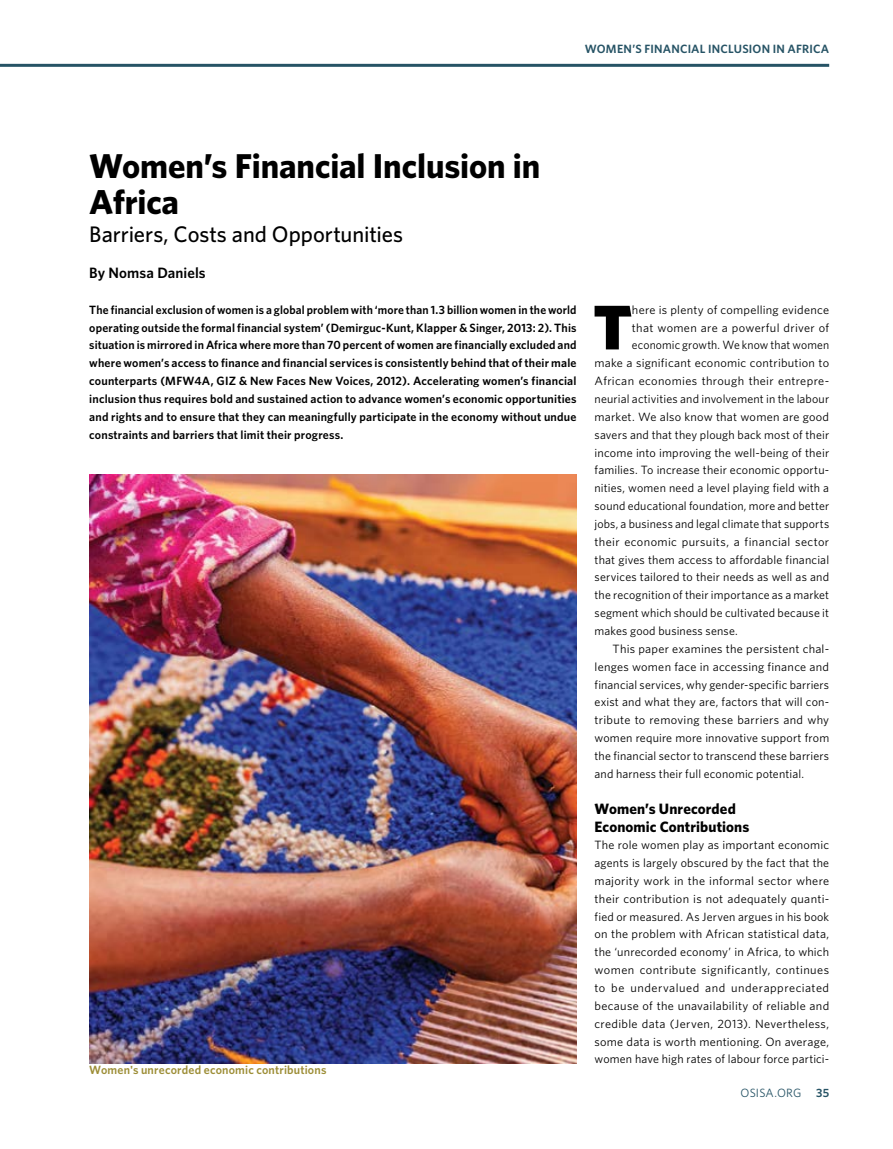
<style>
.page{position:relative;width:893px;height:1149px;background:#fff}
.page>*{position:absolute;margin:0;border:0;box-sizing:border-box;transform-origin:0 0}
.t1{font:900 63.15px "Whitney";color:#000}
.t2{font:700 34.5px/36px "Whitney";letter-spacing:-.005em;color:#000}
.t3{font:500 22.5px "Whitney";letter-spacing:-.005em;color:#000}
.t4{font:700 15px/18px "Whitney";letter-spacing:.005em;color:#000}
.t5{font:600 15px "Whitney";letter-spacing:.01em;color:#000}
.t6{font:12px/17.9px "Whitney";letter-spacing:.015em;color:#000;text-align:justify}
.t7{font:600 12px/17.9px "Whitney";letter-spacing:.015em;color:#000;text-align:justify}
.t8{font:600 12px "Whitney";letter-spacing:.015em;color:#9d8e37}
.t9{font:600 12px "Whitney";letter-spacing:.015em;color:#265365}
.t10{font:12px "Whitney";letter-spacing:.01em;color:#265365}
.s1{font-weight:600}
</style>
<div class="page">
<img style="left:89px;top:474px;width:488px;height:589px">
<hr style="left:0;top:64px;width:829px;height:3px;background:#265365">
<p class="t9" style="left:585px;top:42px;width:246px">WOMEN’S FINANCIAL INCLUSION IN AFRICA</p>
<h2 class="t2" style="left:89px;top:147px;width:452px">Women’s Financial Inclusion in<br>Africa</h2>
<h3 class="t3" style="left:89px;top:221px;width:315px">Barriers, Costs and Opportunities</h3>
<p class="t5" style="left:89px;top:264px;width:118px">By Nomsa Daniels</p>
<p class="t7" style="left:89px;top:300px;width:489px">The financial exclusion of women is a global problem with ‘more than 1.3 billion women in the world operating outside the formal financial system’ (Demirguc-Kunt, Klapper &amp; Singer, 2013: 2). This situation is mirrored in Africa where more than 70 percent of women are financially excluded and where women’s access to finance and financial services is consistently behind that of their male counterparts (MFW4A, GIZ &amp; New Faces New Voices, 2012). Accelerating women’s financial inclusion thus requires bold and sustained action to advance women’s economic opportunities and rights and to ensure that they can meaningfully participate in the economy without undue constraints and barriers that limit their progress.</p>
<h1 class="t1" style="left:593px;top:289px;width:40px">T</h1>
<p class="t6" style="left:632px;top:300px;width:199px">here is plenty of compelling evidence</p>
<p class="t6" style="left:632px;top:318px;width:199px">that women are a powerful driver of</p>
<p class="t6" style="left:632px;top:336px;width:199px">economic growth. We know that women</p>
<p class="t6" style="left:595px;top:354px;width:236px">make a significant economic contribution to</p>
<p class="t6" style="left:595px;top:371px;width:236px">African economies through their entrepre-</p>
<p class="t6" style="left:595px;top:389px;width:236px">neurial activities and involvement in the labour</p>
<p class="t6" style="left:595px;top:407px;width:236px">market. We also know that women are good</p>
<p class="t6" style="left:595px;top:425px;width:236px">savers and that they plough back most of their</p>
<p class="t6" style="left:595px;top:443px;width:236px">income into improving the well-being of their</p>
<p class="t6" style="left:595px;top:461px;width:236px">families. To increase their economic opportu-</p>
<p class="t6" style="left:595px;top:478px;width:236px">nities, women need a level playing field with a</p>
<p class="t6" style="left:595px;top:496px;width:236px">sound educational foundation, more and better</p>
<p class="t6" style="left:595px;top:514px;width:236px">jobs, a business and legal climate that supports</p>
<p class="t6" style="left:595px;top:532px;width:236px">their economic pursuits, a financial sector</p>
<p class="t6" style="left:595px;top:550px;width:236px">that gives them access to affordable financial</p>
<p class="t6" style="left:595px;top:568px;width:236px">services tailored to their needs as well as and</p>
<p class="t6" style="left:595px;top:585px;width:236px">the recognition of their importance as a market</p>
<p class="t6" style="left:595px;top:603px;width:236px">segment which should be cultivated because it</p>
<p class="t6" style="left:595px;top:621px;width:145px">makes good business sense.</p>
<p class="t6" style="left:613px;top:639px;width:218px">This paper examines the persistent chal-</p>
<p class="t6" style="left:595px;top:657px;width:236px">lenges women face in accessing finance and</p>
<p class="t6" style="left:595px;top:675px;width:236px">financial services, why gender-specific barriers</p>
<p class="t6" style="left:595px;top:692px;width:236px">exist and what they are, factors that will con-</p>
<p class="t6" style="left:595px;top:710px;width:236px">tribute to removing these barriers and why</p>
<p class="t6" style="left:595px;top:728px;width:236px">women require more innovative support from</p>
<p class="t6" style="left:595px;top:746px;width:236px">the financial sector to transcend these barriers</p>
<p class="t6" style="left:595px;top:764px;width:211px">and harness their full economic potential.</p>
<p class="t4" style="left:595px;top:798px;width:156px">Women’s Unrecorded<br>Economic Contributions</p>
<p class="t6" style="left:595px;top:835px;width:236px">The role women play as important economic agents is largely obscured by the fact that the majority work in the informal sector where their contribution is not adequately quanti&shy;fied or measured. As Jerven argues in his book on the problem with African statistical data, the ‘unrecorded economy’ in Africa, to which women contribute significantly, continues to be undervalued and underappreciated because of the unavailability of reliable and credible data (Jerven, 2013). Nevertheless, some data is worth mentioning. On average, women have high rates of labour force partici-</p>
<p class="t8" style="left:89px;top:1061px;width:239px">Women's unrecorded economic contributions</p>
<p class="t10" style="left:741px;top:1085px;width:90px">OSISA.ORG <span class="s1">35</span></p>
</div>
